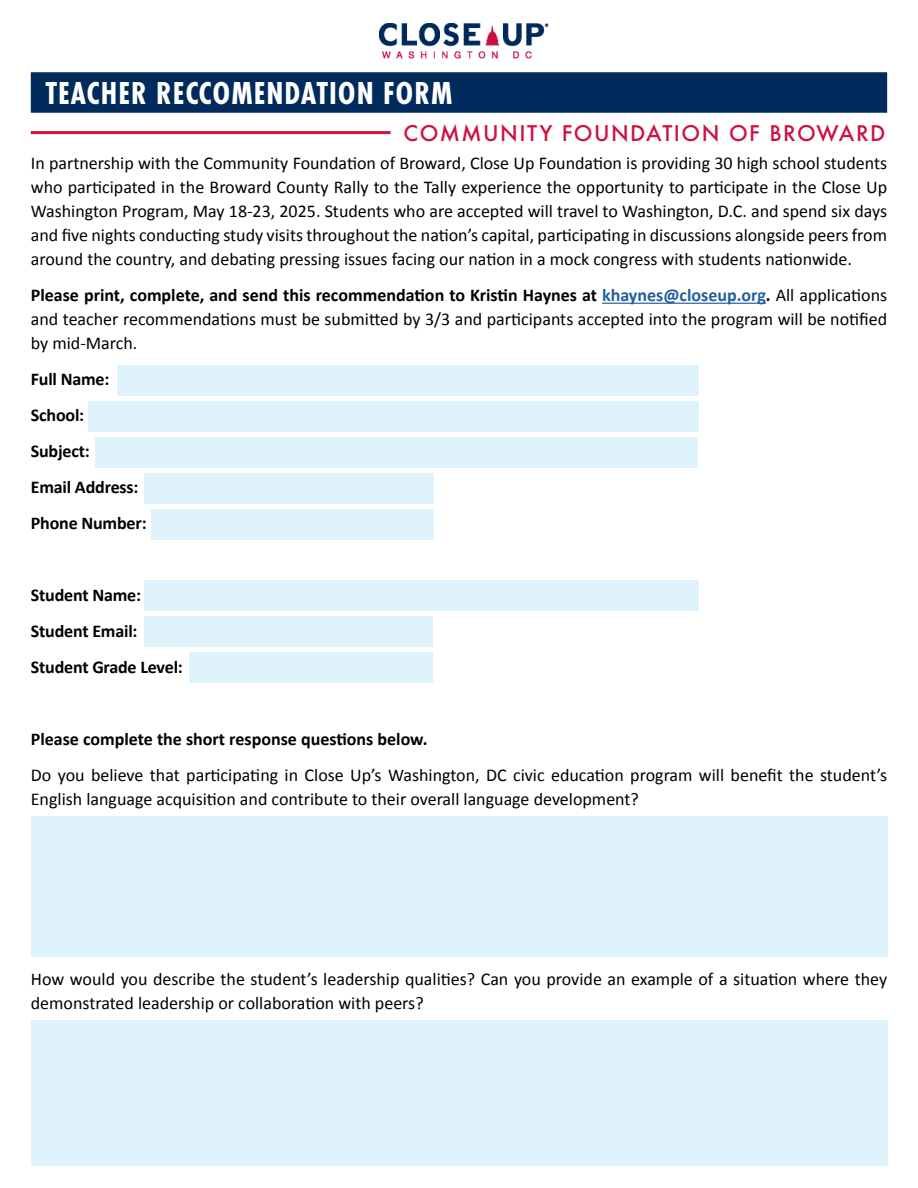
<style>
.page{position:relative;width:918px;height:1188px;background:#fff}
.page>*{position:absolute;margin:0;border:0;box-sizing:border-box;transform-origin:0 0}
.t1{font:700 33px "Futura PT Cond";letter-spacing:.03em;color:#fff}
.t2{font:500 21px "Futura";letter-spacing:.07em;color:#ce1141}
.t3{font:18px/24px "Calibri";color:#000;text-align:justify}
.t4{font:700 18px/36px "Calibri";letter-spacing:-.01em;color:#000}
.s1{font-weight:700}
.s2{font-weight:700;color:#215e9e}
</style>
<div class="page">
<div style="left:31px;top:72px;width:856px;height:41px;background:#002b5c"></div>
<img style="left:379px;top:23px;width:170px;height:36px">
<hr style="left:31px;top:131px;width:360px;height:3px;background:#ce1141">
<hr style="left:602px;top:303px;width:164px;height:1px;background:#215e9e">
<div style="left:117px;top:365px;width:581px;height:31px;background:#dff3fd"></div>
<div style="left:88px;top:401px;width:610px;height:30px;background:#dff3fd"></div>
<div style="left:95px;top:437px;width:603px;height:30px;background:#dff3fd"></div>
<div style="left:144px;top:473px;width:290px;height:31px;background:#dff3fd"></div>
<div style="left:152px;top:509px;width:282px;height:30px;background:#dff3fd"></div>
<div style="left:144px;top:580px;width:554px;height:30px;background:#dff3fd"></div>
<div style="left:144px;top:616px;width:288px;height:30px;background:#dff3fd"></div>
<div style="left:189px;top:652px;width:243px;height:30px;background:#dff3fd"></div>
<div style="left:31px;top:816px;width:856px;height:141px;background:#dff3fd"></div>
<div style="left:31px;top:1020px;width:856px;height:145px;background:#dff3fd"></div>
<h1 class="t1" style="left:46px;top:73px;width:408px">TEACHER RECCOMENDATION FORM</h1>
<p class="t2" style="left:404px;top:121px;width:483px">COMMUNITY FOUNDATION OF BROWARD</p>
<p class="t3" style="left:31px;top:151px;width:858px">In partnership with the Community Foundation of Broward, Close Up Foundation is providing 30 high school students who participated in the Broward County Rally to the Tally experience the opportunity to participate in the Close Up Washington Program, May 18-23, 2025. Students who are accepted will travel to Washington, D.C. and spend six days and five nights conducting study visits throughout the nation’s capital, participating in discussions alongside peers from around the country, and debating pressing issues facing our nation in a mock congress with students nationwide.</p>
<p class="t3" style="left:31px;top:283px;width:858px"><span class="s1">Please print, complete, and send this recommendation to Kristin Haynes at</span> <span class="s2">khaynes@closeup.org</span><span class="s1">.</span> All applications and teacher recommendations must be submitted by 3/3 and participants accepted into the program will be notified by mid-March.</p>
<p class="t4" style="left:31px;top:361px;width:117px">Full Name:<br>School:<br>Subject:<br>Email Address:<br>Phone Number:</p>
<p class="t4" style="left:31px;top:577px;width:154px">Student Name:<br>Student Email:<br>Student Grade Level:</p>
<p class="t4" style="left:31px;top:721px;width:398px">Please complete the short response questions below.</p>
<p class="t3" style="left:31px;top:763px;width:858px">Do you believe that participating in Close Up’s Washington, DC civic education program will benefit the student’s<br>English language acquisition and contribute to their overall language development?</p>
<p class="t3" style="left:31px;top:967px;width:858px">How would you describe the student’s leadership qualities? Can you provide an example of a situation where they demonstrated leadership or collaboration with peers?</p>
</div>
